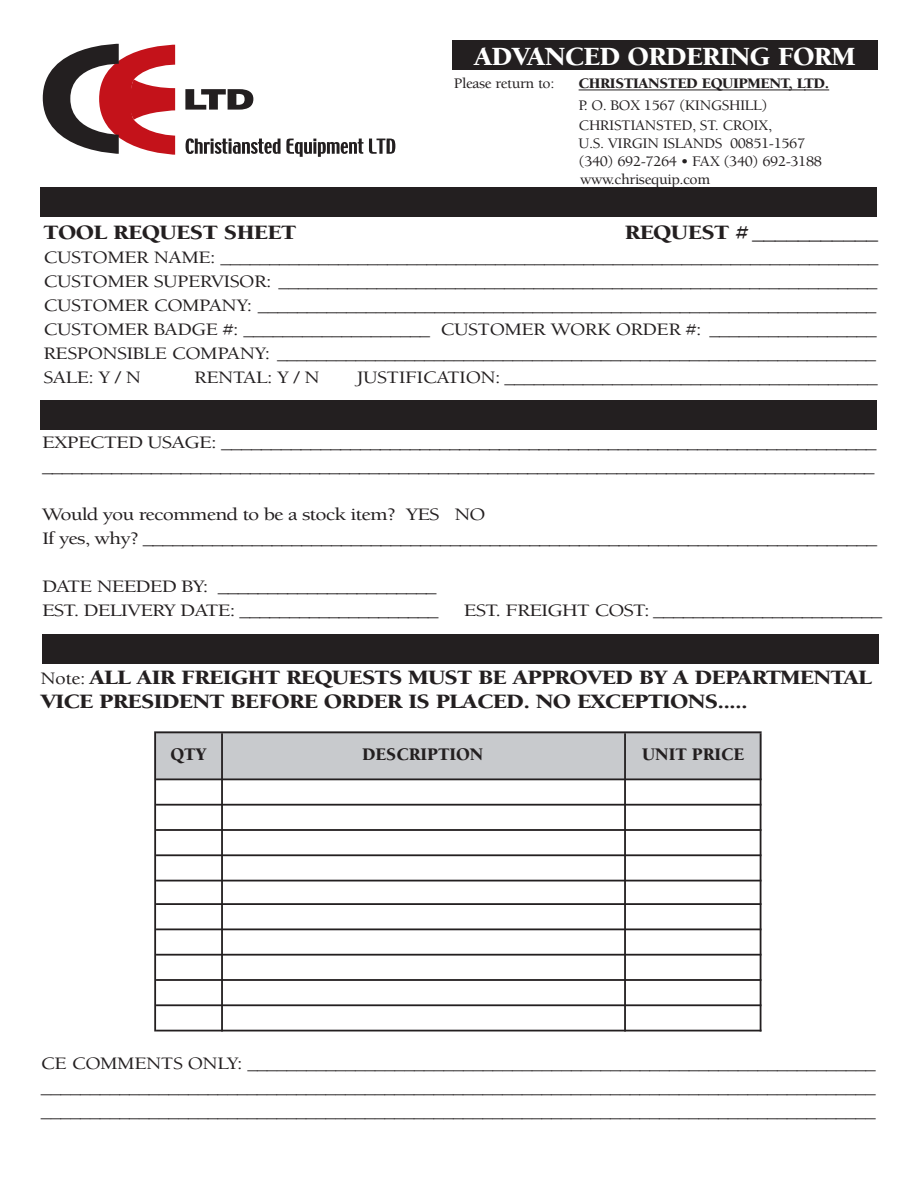
<style>
.page{position:relative;width:918px;height:1188px;background:#fff}
.page>*{position:absolute;margin:0;border:0;box-sizing:border-box;transform-origin:0 0}
.t1{font:900 27px "Berkeley Std";letter-spacing:-.03em;color:#fff;scale:1.05 1}
.t2{font:900 21px/24px "Berkeley Std";letter-spacing:-.035em;color:#231f20;scale:1.15 1}
.t3{font:900 18.15px "Berkeley Std";color:#231f20}
.t4{font:500 18px/24px "Berkeley Std";letter-spacing:-.025em;color:#231f20;scale:1.15 1}
.t5{font:500 18px/24px "Berkeley Std";letter-spacing:-.025em;color:#231f20;scale:1.2 1}
.t6{font:500 15px/18px "Berkeley Std";letter-spacing:-.025em;color:#231f20;scale:1.05 1}
.t7{font:900 15px "Berkeley Std";letter-spacing:-.03em;color:#231f20;scale:1.05 1}
.s1{font-weight:500;font-size:18px}
</style>
<div class="page">
<hr style="left:579px;top:90px;width:211px;height:1px;background:#231f20">
<svg style="left:789px;top:90px;width:40px;height:1px"></svg>
<div style="left:452px;top:40px;width:426px;height:30px;background:#231f20"></div>
<div style="left:40px;top:188px;width:838px;height:30px;background:#231f20"></div>
<div style="left:40px;top:400px;width:838px;height:30px;background:#231f20"></div>
<div style="left:42px;top:634px;width:837px;height:30px;background:#231f20"></div>
<svg style="left:42px;top:44px;width:353px;height:113px"></svg>
<svg style="left:154px;top:732px;width:607px;height:299px"></svg>
<h1 class="t1" style="left:474px;top:46px;width:365px">ADVANCED ORDERING FORM</h1>
<p class="t6" style="left:454px;top:76px;width:97px">Please return to:</p>
<p class="t7" style="left:579px;top:78px;width:240px">CHRISTIANSTED EQUIPMENT, LTD.</p>
<p class="t6" style="left:579px;top:97px;width:186px;line-height:19.5px">P. O. BOX 1567 (KINGSHILL)<br>CHRISTIANSTED, ST. CROIX,</p>
<p class="t6" style="left:579px;top:135px;width:233px">U.S. VIRGIN ISLANDS 00851-1567 (340) 692-7264 • FAX (340) 692-3188 www.chrisequip.com</p>
<p class="t2" style="left:44px;top:222px;width:221px">TOOL REQUEST SHEET</p>
<p class="t2" style="left:625px;top:222px;width:222px">REQUEST # ___________</p>
<p class="t4" style="left:44px;top:247px;width:727px">CUSTOMER NAME: ___________________________________________________________________ CUSTOMER SUPERVISOR: _____________________________________________________________ CUSTOMER COMPANY: _______________________________________________________________ CUSTOMER BADGE #: ___________________ CUSTOMER WORK ORDER #: _________________ RESPONSIBLE COMPANY: _____________________________________________________________ SALE: Y / N</p>
<p class="t4" style="left:194px;top:367px;width:111px">RENTAL: Y / N</p>
<p class="t4" style="left:357px;top:367px;width:454px">JUSTIFICATION: ______________________________________</p>
<p class="t5" style="left:42px;top:432px;width:697px">EXPECTED USAGE: __________________________________________________________________ ____________________________________________________________________________________</p>
<p class="t5" style="left:42px;top:504px;width:698px">Would you recommend to be a stock item? YES NO<br>If yes, why? __________________________________________________________________________</p>
<p class="t5" style="left:42px;top:576px;width:332px">DATE NEEDED BY: ______________________<br>EST. DELIVERY DATE: ____________________</p>
<p class="t5" style="left:464px;top:600px;width:350px">EST. FREIGHT COST: _______________________</p>
<p class="t2" style="left:40px;top:667px;width:725px"><span class="s1">Note:</span> ALL AIR FREIGHT REQUESTS MUST BE APPROVED BY A DEPARTMENTAL<br>VICE PRESIDENT BEFORE ORDER IS PLACED. NO EXCEPTIONS.....</p>
<p class="t3" style="left:171px;top:748px;width:37px">QTY</p>
<p class="t3" style="left:362px;top:748px;width:123px">DESCRIPTION</p>
<p class="t3" style="left:642px;top:748px;width:104px">UNIT PRICE</p>
<p class="t4" style="left:41px;top:1053px;width:727px;text-align:justify">CE COMMENTS ONLY: ________________________________________________________________ _____________________________________________________________________________________ _____________________________________________________________________________________</p>
</div>
